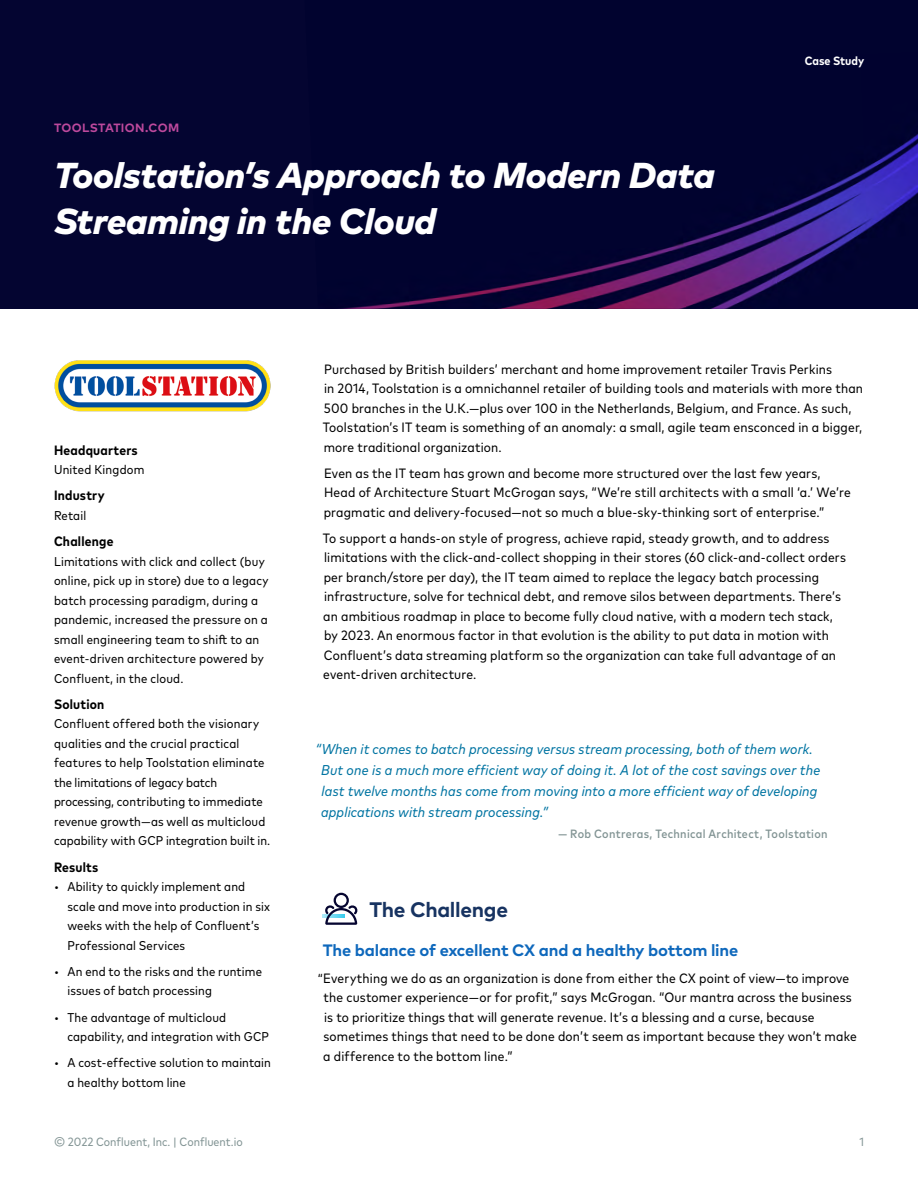
<style>
.page{position:relative;width:918px;height:1188px;background:#fff}
.page>*{position:absolute;margin:0;border:0;box-sizing:border-box;transform-origin:0 0}
.t1{font:italic 800 36px/46.5px "Mark Pro";letter-spacing:-.005em;color:#fff}
.t2{font:700 21px "Mark Pro";letter-spacing:-.015em;color:#173361}
.t3{font:700 16.5px "Mark Pro";letter-spacing:-.015em;color:#0e68bc}
.t4{font:italic condensed 14.25px/21px "Mark Pro";letter-spacing:.01em;color:#0074a2}
.t5{font:condensed 13.5px/19.5px "Mark Pro";letter-spacing:.015em;color:#000}
.t6{font:700 condensed 13.5px "Mark Pro";letter-spacing:.015em;color:#000}
.t7{font:condensed 12.75px/19.5px "Mark Pro";letter-spacing:.01em;color:#000}
.t8{font:500 condensed 12px "Mark Pro";letter-spacing:.025em;color:#829494}
.t9{font:condensed 12px "Mark Pro";color:#829494}
.t10{font:700 12px "Mark Pro";letter-spacing:.03em;color:#be499d}
.t11{font:700 condensed 12px "Mark Pro";color:#fff}
.s1{font-size:12.75px}
</style>
<div class="page">
<div style="left:0;top:0;width:918px;height:309px;background:#040531"></div>
<img style="left:340px;top:134px;width:578px;height:175px">
<svg style="left:325px;top:893px;width:33px;height:32px"></svg>
<img style="left:54px;top:360px;width:217px;height:52px">
<p class="t10" style="left:54px;top:119px;width:127px">TOOLSTATION.COM</p>
<h1 class="t1" style="left:54px;top:149px;width:663px">Toolstation’s Approach to Modern Data<br>Streaming in the Cloud</h1>
<p class="t11" style="left:805px;top:51px;width:61px">Case Study</p>
<p class="t6" style="left:54px;top:440px;width:85px">Headquarters</p>
<p class="t7" style="left:54px;top:459px;width:92px">United Kingdom</p>
<p class="t6" style="left:54px;top:485px;width:52px">Industry</p>
<p class="t7" style="left:54px;top:505px;width:34px">Retail</p>
<p class="t6" style="left:54px;top:531px;width:61px">Challenge</p>
<p class="t7" style="left:54px;top:550px;width:216px">Limitations with click and collect (buy online, pick up in store) due to a legacy batch processing paradigm, during a pandemic, increased the pressure on a small engineering team to shift to an event-driven architecture powered by Confluent, in the cloud.</p>
<p class="t6" style="left:54px;top:694px;width:52px">Solution</p>
<p class="t7" style="left:54px;top:713px;width:218px">Confluent offered both the visionary qualities and the crucial practical features to help Toolstation eliminate the limitations of legacy batch processing, contributing to immediate revenue growth—as well as multicloud capability with GCP integration built in.</p>
<p class="t6" style="left:54px;top:857px;width:46px">Results</p>
<p class="t7" style="left:68px;top:876px;width:204px;text-indent:-14px">• Ability to quickly implement and scale and move into production in six weeks with the help of Confluent’s<br>Professional Services</p>
<p class="t7" style="left:68px;top:961px;width:196px;text-indent:-14px">• An end to the risks and the runtime issues of batch processing</p>
<p class="t7" style="left:68px;top:1006px;width:203px;text-indent:-14px">• The advantage of multicloud capability, and integration with GCP</p>
<p class="t7" style="left:68px;top:1052px;width:205px;text-indent:-14px">• A cost-effective solution to maintain a healthy bottom line</p>
<p class="t5" style="left:323px;top:358px;width:542px">Purchased by British builders’ merchant and home improvement retailer Travis Perkins<br>in 2014, Toolstation is a omnichannel retailer of building tools and materials with more than 500 branches in the U.K.—plus over 100 in the Netherlands, Belgium, and France. As such, Toolstation’s IT team is something of an anomaly: a small, agile team ensconced in a bigger, more traditional organization.</p>
<p class="t5" style="left:324px;top:462px;width:529px">Even as the IT team has grown and become more structured over the last few years,<br>Head of Architecture Stuart McGrogan says, “We’re still architects with a small ‘a.’ We’re pragmatic and delivery-focused—not so much a blue-sky-thinking sort of enterprise.”</p>
<p class="t5" style="left:323px;top:527px;width:525px">To support a hands-on style of progress, achieve rapid, steady growth, and to address limitations with the click-and-collect shopping in their stores (60 click-and-collect orders per branch/store per day), the IT team aimed to replace the legacy batch processing infrastructure, solve for technical debt, and remove silos between departments. There’s an ambitious roadmap in place to become fully cloud native, with a modern tech stack, by 2023. An enormous factor in that evolution is the ability to put data in motion with Confluent’s data streaming platform so the organization can take full advantage of an event-driven architecture.</p>
<p class="t4" style="left:321px;top:737px;width:501px;text-indent:-6px">“When it comes to batch processing versus stream processing, both of them work.<br>But one is a much more efficient way of doing it. A lot of the cost savings over the last twelve months has come from moving into a more efficient way of developing applications with stream processing.”</p>
<p class="t8" style="left:559px;top:825px;width:270px">— Rob Contreras, Technical Architect, Toolstation</p>
<h2 class="t2" style="left:369px;top:893px;width:140px">The Challenge</h2>
<p class="t3" style="left:323px;top:938px;width:417px">The balance of excellent CX and a healthy bottom line</p>
<p class="t5" style="left:323px;top:967px;width:535px;text-indent:-5px"><span class="s1">“</span>Everything we do as an organization is done from either the CX point of view—to improve the customer experience—or for profit,” says McGrogan. “Our mantra across the business is to prioritize things that will generate revenue. It’s a blessing and a curse, because sometimes things that need to be done don’t seem as important because they won’t make a difference to the bottom line.”</p>
<p class="t9" style="left:54px;top:1133px;width:190px">© 2022 Confluent, Inc. | Confluent.io</p>
<p class="t9" style="left:859px;top:1133px;width:6px">1</p>
</div>
